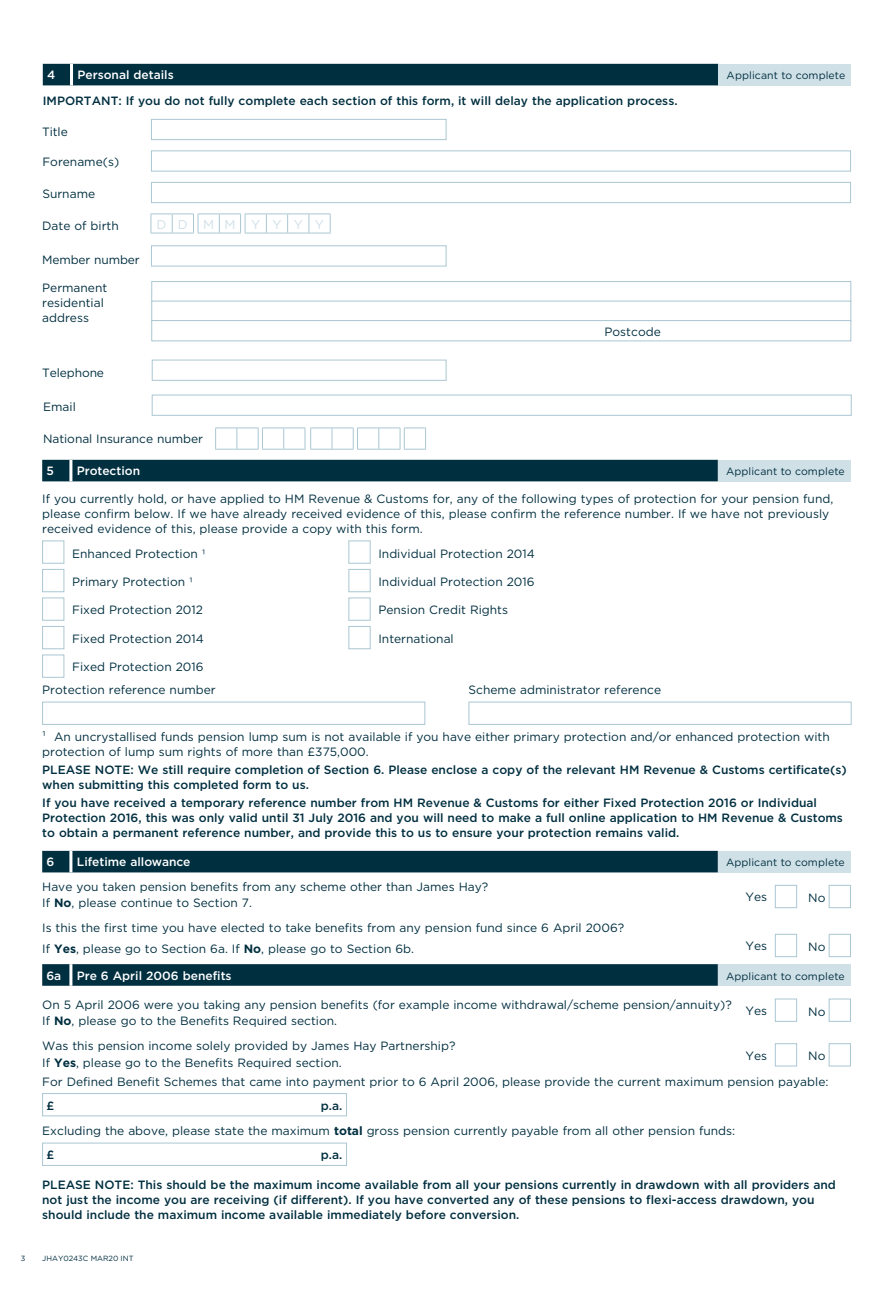
<style>
.page{position:relative;width:893px;height:1306px;background:#fff}
.page>*{position:absolute;margin:0;border:0;box-sizing:border-box;transform-origin:0 0}
.t1{font:12.75px "Gotham";letter-spacing:.95em;color:#d0e0e7}
.t2{font:12px/15px "Gotham";color:#002f40}
.t3{font:500 12px/15px "Gotham";color:#002f40}
.t4{font:500 12px "Gotham";color:#fff}
.t5{font:10.5px "Gotham";letter-spacing:.01em;color:#002f40}
.t6{font:7.5px "Gotham";color:#002f40}
.s1{font-weight:700}
</style>
<div class="page">
<div style="left:151px;top:119px;width:295px;height:21px;background:#fff;border:1px solid #aac7d2"></div>
<svg style="left:150px;top:213px;width:181px;height:21px"></svg>
<div style="left:151px;top:150px;width:699px;height:21px;background:#fff;border:1px solid #aac7d2"></div>
<div style="left:151px;top:182px;width:699px;height:21px;background:#fff;border:1px solid #aac7d2"></div>
<div style="left:151px;top:281px;width:699px;height:21px;background:#fff;border:1px solid #aac7d2"></div>
<div style="left:151px;top:301px;width:699px;height:21px;background:#fff;border:1px solid #aac7d2"></div>
<div style="left:151px;top:320px;width:699px;height:21px;background:#fff;border:1px solid #aac7d2"></div>
<div style="left:151px;top:245px;width:295px;height:21px;background:#fff;border:1px solid #aac7d2"></div>
<div style="left:152px;top:360px;width:294px;height:21px;background:#fff;border:1px solid #aac7d2"></div>
<div style="left:152px;top:394px;width:699px;height:21px;background:#fff;border:1px solid #aac7d2"></div>
<svg style="left:215px;top:427px;width:211px;height:23px"></svg>
<div style="left:43px;top:64px;width:675px;height:21px;background:#002f40"></div>
<div style="left:718px;top:64px;width:133px;height:21px;background:#d0e0e7"></div>
<hr style="left:70px;top:64px;width:3px;height:21px;background:#fff">
<div style="left:42px;top:460px;width:675px;height:21px;background:#002f40"></div>
<div style="left:717px;top:460px;width:133px;height:21px;background:#d0e0e7"></div>
<hr style="left:69px;top:460px;width:3px;height:21px;background:#fff">
<div style="left:42px;top:540px;width:22px;height:23px;background:#fff;border:1px solid #aac7d2"></div>
<div style="left:42px;top:569px;width:22px;height:23px;background:#fff;border:1px solid #aac7d2"></div>
<div style="left:42px;top:597px;width:22px;height:23px;background:#fff;border:1px solid #aac7d2"></div>
<div style="left:42px;top:626px;width:22px;height:23px;background:#fff;border:1px solid #aac7d2"></div>
<div style="left:42px;top:654px;width:22px;height:23px;background:#fff;border:1px solid #aac7d2"></div>
<div style="left:348px;top:540px;width:22px;height:23px;background:#fff;border:1px solid #aac7d2"></div>
<div style="left:348px;top:569px;width:22px;height:23px;background:#fff;border:1px solid #aac7d2"></div>
<div style="left:348px;top:597px;width:22px;height:23px;background:#fff;border:1px solid #aac7d2"></div>
<div style="left:348px;top:626px;width:22px;height:23px;background:#fff;border:1px solid #aac7d2"></div>
<div style="left:42px;top:701px;width:383px;height:23px;background:#fff;border:1px solid #aac7d2"></div>
<div style="left:468px;top:701px;width:383px;height:23px;background:#fff;border:1px solid #aac7d2"></div>
<div style="left:828px;top:885px;width:22px;height:23px;background:#fff;border:1px solid #aac7d2"></div>
<div style="left:828px;top:933px;width:22px;height:24px;background:#fff;border:1px solid #aac7d2"></div>
<div style="left:828px;top:998px;width:22px;height:23px;background:#fff;border:1px solid #aac7d2"></div>
<div style="left:828px;top:1043px;width:22px;height:23px;background:#fff;border:1px solid #aac7d2"></div>
<div style="left:774px;top:885px;width:22px;height:23px;background:#fff;border:1px solid #aac7d2"></div>
<div style="left:774px;top:933px;width:22px;height:24px;background:#fff;border:1px solid #aac7d2"></div>
<div style="left:774px;top:998px;width:22px;height:23px;background:#fff;border:1px solid #aac7d2"></div>
<div style="left:774px;top:1043px;width:22px;height:23px;background:#fff;border:1px solid #aac7d2"></div>
<div style="left:42px;top:850px;width:675px;height:22px;background:#002f40"></div>
<div style="left:717px;top:850px;width:133px;height:22px;background:#d0e0e7"></div>
<hr style="left:69px;top:850px;width:3px;height:22px;background:#fff">
<div style="left:42px;top:964px;width:675px;height:21px;background:#002f40"></div>
<div style="left:717px;top:964px;width:133px;height:21px;background:#d0e0e7"></div>
<hr style="left:69px;top:964px;width:3px;height:21px;background:#fff">
<div style="left:42px;top:1093px;width:305px;height:23px;border:1px solid #aac7d2"></div>
<div style="left:42px;top:1142px;width:305px;height:23px;border:1px solid #aac7d2"></div>
<p class="t4" style="left:47px;top:67px;width:10px">4</p>
<p class="t4" style="left:77px;top:67px;width:98px">Personal details</p>
<p class="t5" style="left:726px;top:69px;width:120px">Applicant to complete</p>
<p class="t3" style="left:43px;top:94px;width:636px">IMPORTANT: If you do not fully complete each section of this form, it will delay the application process.</p>
<p class="t2" style="left:42px;top:124px;width:27px">Title</p>
<p class="t2" style="left:42px;top:154px;width:78px">Forename(s)</p>
<p class="t2" style="left:42px;top:185px;width:54px">Surname</p>
<p class="t2" style="left:42px;top:218px;width:78px">Date of birth</p>
<p class="t1" style="left:156px;top:216px;width:169px">DD MM YYYY</p>
<p class="t2" style="left:42px;top:252px;width:99px">Member number</p>
<p class="t2" style="left:42px;top:280px;width:67px">Permanent residential address</p>
<p class="t2" style="left:42px;top:365px;width:63px">Telephone</p>
<p class="t2" style="left:43px;top:399px;width:34px">Email</p>
<p class="t2" style="left:43px;top:431px;width:161px">National Insurance number</p>
<p class="t2" style="left:604px;top:323px;width:58px">Postcode</p>
<p class="t4" style="left:46px;top:463px;width:9px">5</p>
<p class="t4" style="left:77px;top:463px;width:65px">Protection</p>
<p class="t5" style="left:725px;top:465px;width:120px">Applicant to complete</p>
<p class="t2" style="left:42px;top:490px;width:792px">If you currently hold, or have applied to HM Revenue &amp; Customs for, any of the following types of protection for your pension fund, please confirm below. If we have already received evidence of this, please confirm the reference number. If we have not previously received evidence of this, please provide a copy with this form.</p>
<p class="t2" style="left:72px;top:546px;width:135px">Enhanced Protection 1</p>
<p class="t2" style="left:72px;top:574px;width:122px">Primary Protection 1</p>
<p class="t2" style="left:72px;top:602px;width:132px">Fixed Protection 2012</p>
<p class="t2" style="left:72px;top:630px;width:133px">Fixed Protection 2014</p>
<p class="t2" style="left:72px;top:658px;width:133px">Fixed Protection 2016</p>
<p class="t2" style="left:378px;top:546px;width:158px">Individual Protection 2014</p>
<p class="t2" style="left:378px;top:574px;width:157px">Individual Protection 2016</p>
<p class="t2" style="left:378px;top:602px;width:131px">Pension Credit Rights</p>
<p class="t2" style="left:378px;top:630px;width:77px">International</p>
<p class="t2" style="left:42px;top:682px;width:175px">Protection reference number</p>
<p class="t2" style="left:468px;top:682px;width:194px">Scheme administrator reference</p>
<p class="t2" style="left:42px;top:728px;width:788px">¹ An uncrystallised funds pension lump sum is not available if you have either primary protection and/or enhanced protection with protection of lump sum rights of more than £375,000.</p>
<p class="t3" style="left:42px;top:762px;width:805px">PLEASE NOTE: We still require completion of Section 6. Please enclose a copy of the relevant HM Revenue &amp; Customs certificate(s) when submitting this completed form to us.</p>
<p class="t3" style="left:42px;top:795px;width:802px">If you have received a temporary reference number from HM Revenue &amp; Customs for either Fixed Protection 2016 or Individual<br>Protection 2016, this was only valid until 31 July 2016 and you will need to make a full online application to HM Revenue &amp; Customs to obtain a permanent reference number, and provide this to us to ensure your protection remains valid.</p>
<p class="t4" style="left:46px;top:854px;width:9px">6</p>
<p class="t4" style="left:77px;top:854px;width:115px">Lifetime allowance</p>
<p class="t5" style="left:725px;top:856px;width:120px">Applicant to complete</p>
<p class="t2" style="left:42px;top:878px;width:447px;line-height:16.5px">Have you taken pension benefits from any scheme other than James Hay?<br>If <span class="s1">No</span>, please continue to Section 7.</p>
<p class="t2" style="left:42px;top:917px;width:583px;line-height:20.7px">Is this the first time you have elected to take benefits from any pension fund since 6 April 2006?<br>If <span class="s1">Yes</span>, please go to Section 6a. If <span class="s1">No</span>, please go to Section 6b.</p>
<p class="t4" style="left:46px;top:967px;width:16px">6a</p>
<p class="t4" style="left:77px;top:967px;width:156px">Pre 6 April 2006 benefits</p>
<p class="t5" style="left:725px;top:969px;width:120px">Applicant to complete</p>
<p class="t2" style="left:42px;top:995px;width:691px;line-height:16.5px">On 5 April 2006 were you taking any pension benefits (for example income withdrawal/scheme pension/annuity)?<br>If <span class="s1">No</span>, please go to the Benefits Required section.</p>
<p class="t2" style="left:42px;top:1037px;width:414px;line-height:16.5px">Was this pension income solely provided by James Hay Partnership?<br>If <span class="s1">Yes</span>, please go to the Benefits Required section.</p>
<p class="t2" style="left:745px;top:889px;width:23px">Yes</p>
<p class="t2" style="left:808px;top:889px;width:19px">No</p>
<p class="t2" style="left:745px;top:938px;width:23px">Yes</p>
<p class="t2" style="left:808px;top:938px;width:19px">No</p>
<p class="t2" style="left:745px;top:1002px;width:23px">Yes</p>
<p class="t2" style="left:745px;top:1047px;width:23px">Yes</p>
<p class="t2" style="left:808px;top:1003px;width:19px">No</p>
<p class="t2" style="left:808px;top:1048px;width:19px">No</p>
<p class="t2" style="left:42px;top:1073px;width:787px">For Defined Benefit Schemes that came into payment prior to 6 April 2006, please provide the current maximum pension payable:</p>
<p class="t3" style="left:47px;top:1097px;width:9px">£</p>
<p class="t3" style="left:321px;top:1097px;width:23px">p.a.</p>
<p class="t2" style="left:42px;top:1123px;width:694px">Excluding the above, please state the maximum <span class="s1">total</span> gross pension currently payable from all other pension funds:</p>
<p class="t3" style="left:47px;top:1147px;width:9px">£</p>
<p class="t3" style="left:321px;top:1147px;width:23px">p.a.</p>
<p class="t3" style="left:42px;top:1176px;width:795px">PLEASE NOTE: This should be the maximum income available from all your pensions currently in drawdown with all providers and not just the income you are receiving (if different). If you have converted any of these pensions to flexi-access drawdown, you should include the maximum income available immediately before conversion.</p>
<p class="t6" style="left:21px;top:1253px;width:6px">3</p>
<p class="t6" style="left:42px;top:1253px;width:93px">JHAY0243C MAR20 INT</p>
</div>
